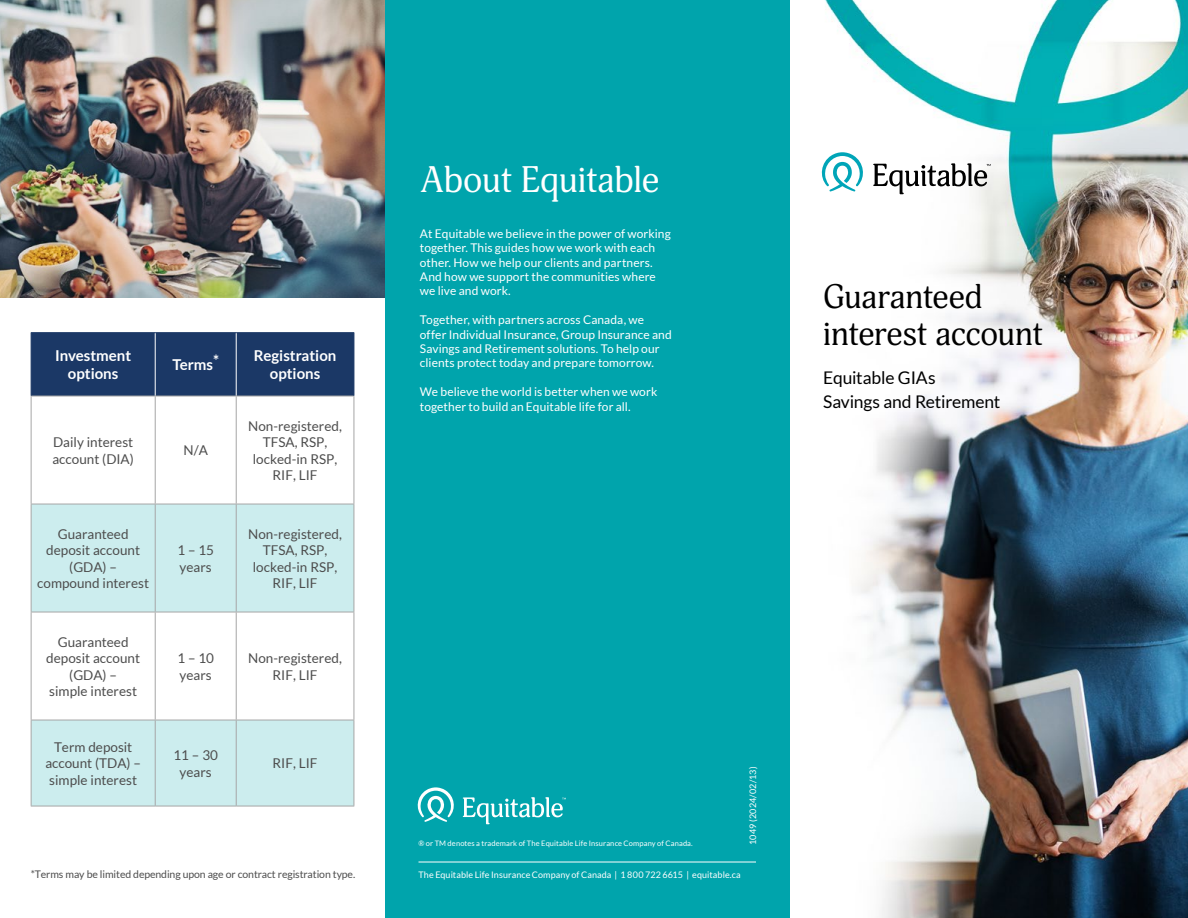
<style>
.page{position:relative;width:1188px;height:918px;background:#fff}
.page>*{position:absolute;margin:0;border:0;box-sizing:border-box;transform-origin:0 0}
.t1{font:36.3px "Adonis";letter-spacing:-.015em;color:#fff}
.t2{font:33.3px/36.3px "Adonis";letter-spacing:-.01em;color:#000}
.t3{font:17.4px/24px "Lato";letter-spacing:-.01em;color:#000}
.t4{font:700 15px/18px "Lato";color:#fff;text-align:center}
.t5{font:13.5px/16.2px "Lato";color:#4d4d4d;text-align:center}
.t6{font:12px/14.4px "Lato";letter-spacing:.005em;color:#fff}
.t7{font:10.5px "Lato";letter-spacing:-.01em;color:#4d4d4d}
.t8{font:9px "Lato";letter-spacing:.01em;color:#fff}
.t9{font:7.5px "Lato";letter-spacing:.015em;color:#fff}
</style>
<div class="page">
<img style="left:821px;top:0;width:367px;height:918px">
<div style="left:385px;top:0;width:405px;height:918px;background:#00a4ac"></div>
<svg style="left:418px;top:787px;width:36px;height:35px"></svg>
<svg style="left:463px;top:797px;width:103px;height:27px"></svg>
<hr style="left:418px;top:862px;width:338px;height:1px;background:#fff">
<svg style="left:822px;top:152px;width:44px;height:40px"></svg>
<svg style="left:873px;top:163px;width:118px;height:31px"></svg>
<div style="left:32px;top:333px;width:322px;height:63px;background:#1b3866"></div>
<svg style="left:32px;top:505px;width:322px;height:301px;fill:#ccedee"></svg>
<hr style="left:31px;top:396px;width:124px;height:1px;background:#a6a6a6">
<hr style="left:31px;top:396px;width:1px;height:108px;background:#a6a6a6">
<hr style="left:155px;top:396px;width:81px;height:1px;background:#a6a6a6">
<hr style="left:155px;top:396px;width:1px;height:108px;background:#a6a6a6">
<hr style="left:236px;top:396px;width:118px;height:1px;background:#a6a6a6">
<hr style="left:236px;top:396px;width:1px;height:108px;background:#a6a6a6">
<hr style="left:354px;top:396px;width:1px;height:108px;background:#a6a6a6">
<hr style="left:31px;top:504px;width:124px;height:1px;background:#a6a6a6">
<hr style="left:31px;top:504px;width:1px;height:108px;background:#a6a6a6">
<hr style="left:155px;top:504px;width:81px;height:1px;background:#a6a6a6">
<hr style="left:155px;top:504px;width:1px;height:108px;background:#a6a6a6">
<hr style="left:236px;top:504px;width:118px;height:1px;background:#a6a6a6">
<hr style="left:236px;top:504px;width:1px;height:108px;background:#a6a6a6">
<hr style="left:354px;top:504px;width:1px;height:108px;background:#a6a6a6">
<hr style="left:31px;top:612px;width:124px;height:1px;background:#a6a6a6">
<hr style="left:31px;top:612px;width:1px;height:108px;background:#a6a6a6">
<hr style="left:155px;top:612px;width:81px;height:1px;background:#a6a6a6">
<hr style="left:155px;top:612px;width:1px;height:108px;background:#a6a6a6">
<hr style="left:236px;top:612px;width:118px;height:1px;background:#a6a6a6">
<hr style="left:236px;top:612px;width:1px;height:108px;background:#a6a6a6">
<hr style="left:354px;top:612px;width:1px;height:108px;background:#a6a6a6">
<hr style="left:31px;top:720px;width:124px;height:1px;background:#a6a6a6">
<hr style="left:31px;top:720px;width:1px;height:86px;background:#a6a6a6">
<hr style="left:155px;top:720px;width:81px;height:1px;background:#a6a6a6">
<hr style="left:155px;top:720px;width:1px;height:86px;background:#a6a6a6">
<hr style="left:236px;top:720px;width:118px;height:1px;background:#a6a6a6">
<hr style="left:236px;top:720px;width:1px;height:86px;background:#a6a6a6">
<hr style="left:354px;top:720px;width:1px;height:86px;background:#a6a6a6">
<hr style="left:31px;top:806px;width:124px;height:1px;background:#a6a6a6">
<hr style="left:155px;top:806px;width:81px;height:1px;background:#a6a6a6">
<hr style="left:236px;top:806px;width:118px;height:1px;background:#a6a6a6">
<hr style="left:155px;top:333px;width:1px;height:63px;background:#fff">
<hr style="left:236px;top:333px;width:1px;height:63px;background:#fff">
<hr style="left:31px;top:332px;width:124px;height:1px;background:#1b3866">
<hr style="left:31px;top:333px;width:1px;height:63px;background:#1b3866">
<hr style="left:155px;top:332px;width:81px;height:1px;background:#1b3866">
<hr style="left:236px;top:332px;width:118px;height:1px;background:#1b3866">
<hr style="left:354px;top:333px;width:1px;height:63px;background:#1b3866">
<img style="left:0;top:0;width:385px;height:298px">
<p class="t4" style="left:55px;top:347px;width:78px">Investment options</p>
<p class="t4" style="left:172px;top:356px;width:48px">Terms*</p>
<p class="t4" style="left:254px;top:347px;width:84px">Registration options</p>
<p class="t5" style="left:52px;top:434px;width:83px;text-align:left">Daily interest account (DIA)</p>
<p class="t5" style="left:184px;top:442px;width:26px">N/A</p>
<p class="t5" style="left:37px;top:526px;width:113px">Guaranteed deposit account (GDA) – compound interest</p>
<p class="t5" style="left:177px;top:542px;width:38px;text-align:left">1 – 15 years</p>
<p class="t5" style="left:248px;top:418px;width:95px">Non-registered,<br>TFSA, RSP, locked-in RSP,<br>RIF, LIF</p>
<p class="t5" style="left:248px;top:526px;width:95px">Non-registered,<br>TFSA, RSP, locked-in RSP,<br>RIF, LIF</p>
<p class="t5" style="left:46px;top:634px;width:95px">Guaranteed deposit account (GDA) –<br>simple interest</p>
<p class="t5" style="left:177px;top:650px;width:38px;text-align:left">1 – 10 years</p>
<p class="t5" style="left:248px;top:650px;width:95px">Non-registered,<br>RIF, LIF</p>
<p class="t5" style="left:45px;top:739px;width:97px">Term deposit account (TDA) – simple interest</p>
<p class="t5" style="left:173px;top:747px;width:46px">11 – 30 years</p>
<p class="t5" style="left:273px;top:755px;width:46px">RIF, LIF</p>
<p class="t7" style="left:31px;top:868px;width:326px">*Terms may be limited depending upon age or contract registration type.</p>
<h1 class="t1" style="left:421px;top:159px;width:240px">About Equitable</h1>
<p class="t6" style="left:420px;top:226px;width:252px">At Equitable we believe in the power of working together. This guides how we work with each other. How we help our clients and partners.<br>And how we support the communities where we live and work.</p>
<p class="t6" style="left:420px;top:313px;width:253px">Together, with partners across Canada, we offer Individual Insurance, Group Insurance and Savings and Retirement solutions. To help our clients protect today and prepare tomorrow.</p>
<p class="t6" style="left:420px;top:385px;width:239px">We believe the world is better when we work together to build an Equitable life for all.</p>
<p class="t9" style="left:418px;top:839px;width:276px">® or TM denotes a trademark of The Equitable Life Insurance Company of Canada.</p>
<p class="t8" style="left:748px;top:845px;width:80px;rotate:-90deg">1049 (2024/02/13)</p>
<p class="t8" style="left:418px;top:869px;width:324px">The Equitable Life Insurance Company of Canada | 1 800 722 6615 | equitable.ca</p>
<h2 class="t2" style="left:823px;top:280px;width:221px">Guaranteed interest account</h2>
<h3 class="t3" style="left:823px;top:366px;width:179px">Equitable GIAs<br>Savings and Retirement</h3>
</div>
